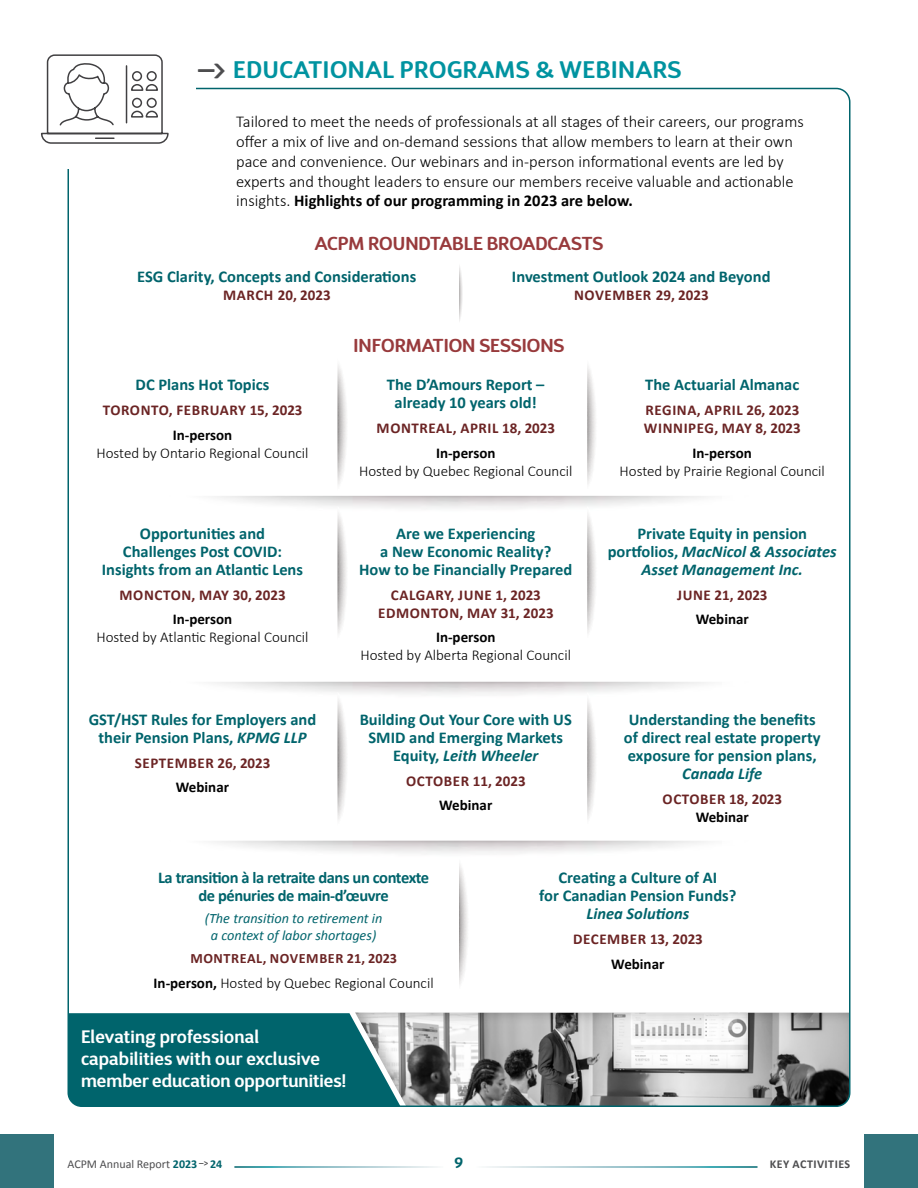
<style>
.page{position:relative;width:918px;height:1188px;background:#fff}
.page>*{position:absolute;margin:0;border:0;box-sizing:border-box;transform-origin:0 0}
.t1{font:600 24px "D Sari";letter-spacing:.025em;color:#0093a0}
.t2{font:600 18.75px "D Sari";color:#983a3c}
.t3{font:600 18px/21.6px "D Sari";letter-spacing:.01em;color:#fff}
.t4{font:700 16.5px/18px "Calibri";color:#00646c;text-align:center}
.t5{font:300 16.5px/19.8px "Calibri";color:#000}
.t6{font:italic 700 16.5px/18px "Calibri";color:#00646c;text-align:center}
.t7{font:700 16.5px/18px "Calibri";letter-spacing:-.025em;color:#00646c;text-align:center}
.t8{font:700 15px/18px "Calibri";letter-spacing:.04em;color:#6b2424;text-align:center}
.t9{font:300 15px "Calibri";color:#000}
.t10{font:700 15px "Calibri";color:#000}
.t11{font:700 15px "Calibri";letter-spacing:.015em;color:#6b2424}
.t12{font:700 15px "Calibri";color:#6b2424}
.t13{font:700 15px "D Sari";color:#00646c}
.t14{font:italic 14.25px/16.5px "Calibri";color:#00646c;text-align:center}
.t15{font:700 14.25px "Calibri";letter-spacing:.04em;color:#6b2424}
.t16{font:12px "Calibri";color:#4d4d4f}
.t17{font:700 12px "Calibri";letter-spacing:.04em;color:#4d4d4f}
.s1{font-weight:400;font-size:34.5px;color:#4d4d4f}
.s2{color:#4d4d4f}
.s3{font-weight:700}
.s4{font-style:italic}
.s5{font-style:normal}
.s6{font-weight:700;color:#00646c}
.s7{font-weight:700;font-size:9px}
</style>
<div class="page">
<div style="left:0;top:1134px;width:54px;height:54px;background:#32737c"></div>
<div style="left:864px;top:1134px;width:54px;height:54px;background:#32737c"></div>
<div style="left:354px;top:1012px;width:496px;height:94px;background:#000;opacity:.3"></div>
<svg style="left:68px;top:1013px;width:362px;height:93px;background:#1b6f76"></svg>
<svg style="left:41px;top:54px;width:128px;height:90px"></svg>
<img style="left:459px;top:266px;width:4px;height:55px">
<img style="left:338px;top:365px;width:9px;height:120px">
<img style="left:338px;top:506px;width:10px;height:128px">
<img style="left:338px;top:692px;width:10px;height:128px">
<img style="left:459px;top:864px;width:9px;height:121px">
<img style="left:587px;top:366px;width:9px;height:118px">
<img style="left:587px;top:506px;width:11px;height:127px">
<img style="left:587px;top:692px;width:11px;height:127px">
<h1 class="t1" style="left:196px;top:54px;width:487px"><span class="s1">–</span><span class="s2">&gt;</span> EDUCATIONAL PROGRAMS &amp; WEBINARS</h1>
<p class="t5" style="left:236px;top:111px;width:569px">Tailored to meet the needs of professionals at all stages of their careers, our programs offer a mix of live and on-demand sessions that allow members to learn at their own pace and convenience. Our webinars and in-person informational events are led by experts and thought leaders to ensure our members receive valuable and actionable insights. <span class="s3">Highlights of our programming in 2023 are below.</span></p>
<p class="t2" style="left:315px;top:232px;width:290px">ACPM ROUNDTABLE BROADCASTS</p>
<p class="t4" style="left:137px;top:268px;width:281px">ESG Clarity, Concepts and Considerations</p>
<p class="t11" style="left:223px;top:286px;width:109px">MARCH 20, 2023</p>
<p class="t4" style="left:512px;top:268px;width:260px">Investment Outlook 2024 and Beyond</p>
<p class="t8" style="left:574px;top:286px;width:136px">NOVEMBER 29, 2023</p>
<p class="t4" style="left:136px;top:376px;width:135px">DC Plans Hot Topics</p>
<p class="t8" style="left:103px;top:401px;width:201px">TORONTO, FEBRUARY 15, 2023</p>
<p class="t10" style="left:173px;top:425px;width:61px">In-person</p>
<p class="t9" style="left:96px;top:444px;width:214px">Hosted by Ontario Regional Council</p>
<p class="t4" style="left:102px;top:524px;width:203px">Opportunities and<br>Challenges Post COVID:<br>Insights from an Atlantic Lens</p>
<p class="t8" style="left:120px;top:586px;width:168px">MONCTON, MAY 30, 2023</p>
<p class="t10" style="left:173px;top:610px;width:61px">In-person</p>
<p class="t9" style="left:96px;top:628px;width:214px">Hosted by Atlantic Regional Council</p>
<p class="t4" style="left:89px;top:710px;width:229px">GST/HST Rules for Employers and their Pension Plans, <span class="s4">KPMG LLP</span></p>
<p class="t8" style="left:135px;top:754px;width:137px">SEPTEMBER 26, 2023</p>
<p class="t10" style="left:176px;top:778px;width:55px">Webinar</p>
<p class="t2" style="left:353px;top:333px;width:213px">INFORMATION SESSIONS</p>
<p class="t4" style="left:387px;top:376px;width:159px">The D’Amours Report – already 10 years old!</p>
<p class="t8" style="left:377px;top:419px;width:180px">MONTREAL, APRIL 18, 2023</p>
<p class="t10" style="left:436px;top:443px;width:61px">In-person</p>
<p class="t9" style="left:359px;top:462px;width:215px">Hosted by Quebec Regional Council</p>
<p class="t4" style="left:359px;top:524px;width:215px">Are we Experiencing<br>a New Economic Reality?<br>How to be Financially Prepared</p>
<p class="t8" style="left:378px;top:586px;width:177px">CALGARY, JUNE 1, 2023<br>EDMONTON, MAY 31, 2023</p>
<p class="t10" style="left:436px;top:628px;width:61px">In-person</p>
<p class="t9" style="left:361px;top:646px;width:212px">Hosted by Alberta Regional Council</p>
<p class="t4" style="left:360px;top:710px;width:214px">Building Out Your Core with US<br>SMID and Emerging Markets<br>Equity, <span class="s4">Leith Wheeler</span></p>
<p class="t8" style="left:406px;top:772px;width:121px">OCTOBER 11, 2023</p>
<p class="t10" style="left:439px;top:796px;width:55px">Webinar</p>
<p class="t4" style="left:645px;top:376px;width:156px">The Actuarial Almanac</p>
<p class="t8" style="left:644px;top:401px;width:158px;text-align:left">REGINA, APRIL 26, 2023<br>WINNIPEG, MAY 8, 2023</p>
<p class="t10" style="left:692px;top:443px;width:61px">In-person</p>
<p class="t9" style="left:620px;top:462px;width:207px">Hosted by Prairie Regional Council</p>
<p class="t6" style="left:608px;top:524px;width:230px"><span class="s5">Private Equity in pension portfolios,</span> MacNicol &amp; Associates<br>Asset Management Inc.</p>
<p class="t12" style="left:677px;top:585px;width:92px">JUNE 21, 2023</p>
<p class="t10" style="left:696px;top:610px;width:55px">Webinar</p>
<p class="t4" style="left:624px;top:710px;width:198px;text-align:left">Understanding the benefits of direct real estate property exposure for pension plans,</p>
<p class="t6" style="left:682px;top:764px;width:81px">Canada Life</p>
<p class="t8" style="left:663px;top:790px;width:121px">OCTOBER 18, 2023</p>
<p class="t10" style="left:696px;top:807px;width:55px">Webinar</p>
<p class="t7" style="left:158px;top:869px;width:273px">La transition à la retraite dans un contexte de pénuries de main-d’œuvre</p>
<p class="t14" style="left:205px;top:910px;width:179px">(The transition to retirement in a context of labor shortages)</p>
<p class="t15" style="left:190px;top:949px;width:208px">MONTREAL, NOVEMBER 21, 2023</p>
<p class="t9" style="left:154px;top:973px;width:282px"><span class="s3">In-person,</span> Hosted by Quebec Regional Council</p>
<p class="t3" style="left:81px;top:1026px;width:267px">Elevating professional capabilities with our exclusive member education opportunities!</p>
<p class="t4" style="left:539px;top:869px;width:199px">Creating a Culture of AI<br>for Canadian Pension Funds?</p>
<p class="t6" style="left:586px;top:905px;width:104px">Linea Solutions</p>
<p class="t8" style="left:573px;top:930px;width:131px">DECEMBER 13, 2023</p>
<p class="t10" style="left:611px;top:954px;width:55px">Webinar</p>
<p class="t16" style="left:68px;top:1156px;width:156px">ACPM Annual Report <span class="s6">2023</span> <span class="s7">–&gt;</span> <span class="s6">24</span></p>
<p class="t13" style="left:455px;top:1153px;width:10px">9</p>
<p class="t17" style="left:770px;top:1156px;width:82px">KEY ACTIVITIES</p>
</div>
